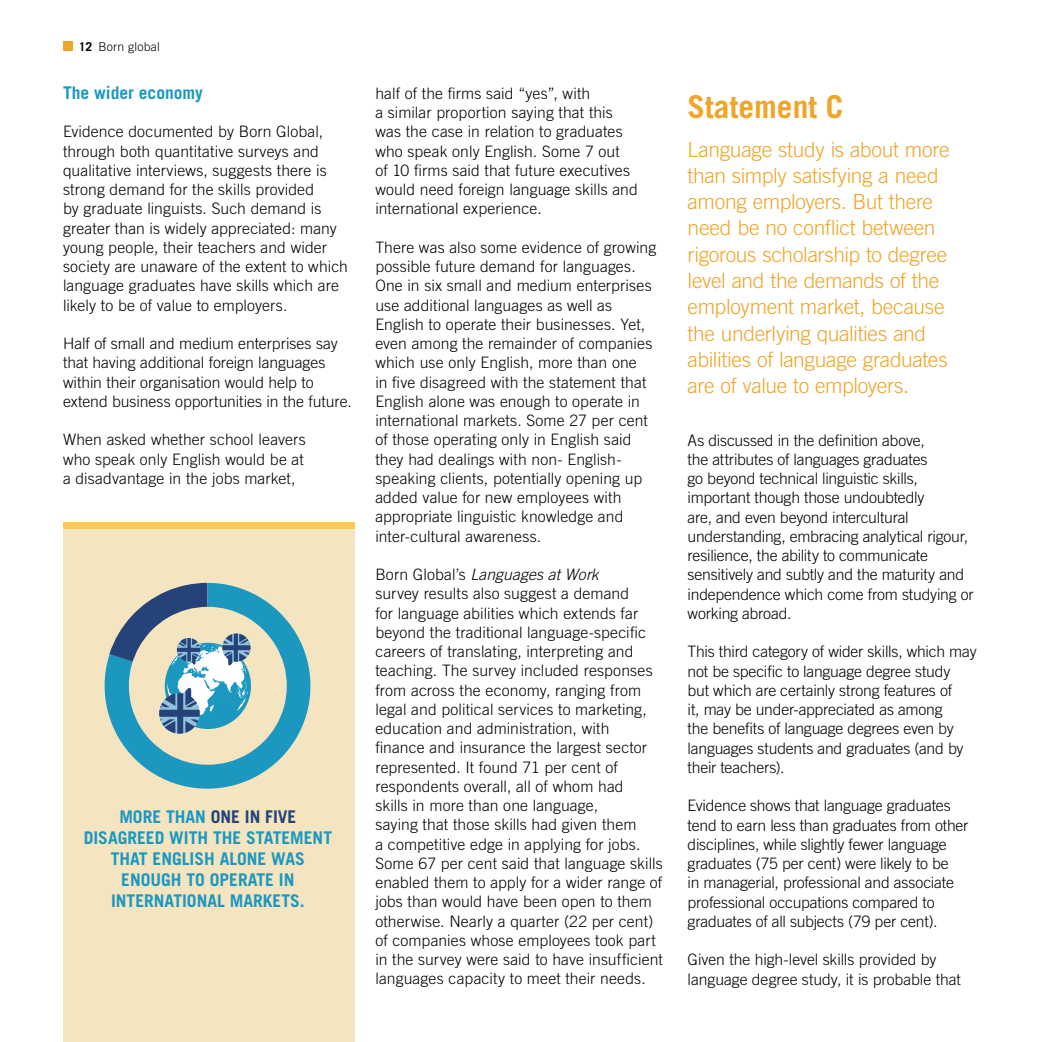
<style>
.page{position:relative;width:1042px;height:1042px;background:#fff}
.page>*{position:absolute;margin:0;border:0;box-sizing:border-box;transform-origin:0 0}
.t1{font:700 31.5px "Trade Gothic LT Std";color:#eea529}
.t2{font:300 21px/26.2px "Trade Gothic LT Std";letter-spacing:-.015em;color:#eea529}
.t3{font:700 17.5px/21px "Trade Gothic LT Std";color:#1c98c0;text-align:center}
.t4{font:300 15.75px/19.2px "Trade Gothic LT Std";letter-spacing:.005em;color:#000}
.t5{font:300 15.75px/19.2px "Trade Gothic LT Std";letter-spacing:-.015em;color:#000}
.t6{font:300 12.25px "Trade Gothic LT Std";letter-spacing:.02em;color:#000}
.s1{font-weight:700}
.s2{color:#254378}
.s3{font-style:italic}
</style>
<div class="page">
<div style="left:63px;top:41px;width:10px;height:10px;background:#eea529"></div>
<div style="left:63px;top:522px;width:291px;height:520px;background:#f4e5c0"></div>
<div style="left:63px;top:522px;width:291px;height:7px;background:#f8ca4d"></div>
<svg style="left:159px;top:633px;width:92px;height:101px"></svg>
<p class="t6" style="left:79px;top:39px;width:82px"><span class="s1">12</span> Born global</p>
<p class="t3" style="left:63px;top:82px;width:141px">The wider economy</p>
<p class="t4" style="left:63px;top:122px;width:286px">Evidence documented by Born Global, through both quantitative surveys and qualitative interviews, suggests there is strong demand for the skills provided<br>by graduate linguists. Such demand is greater than is widely appreciated: many young people, their teachers and wider society are unaware of the extent to which language graduates have skills which are likely to be of value to employers.</p>
<p class="t4" style="left:63px;top:334px;width:290px">Half of small and medium enterprises say that having additional foreign languages within their organisation would help to extend business opportunities in the future.</p>
<p class="t4" style="left:63px;top:430px;width:244px">When asked whether school leavers who speak only English would be at a disadvantage in the jobs market,</p>
<p class="t3" style="left:84px;top:806px;width:250px">MORE THAN <span class="s2">ONE IN FIVE<br></span>DISAGREED WITH THE STATEMENT<br>THAT ENGLISH ALONE WAS<br>ENOUGH TO OPERATE IN<br>INTERNATIONAL MARKETS.</p>
<p class="t4" style="left:375px;top:83px;width:264px">half of the firms said “yes”, with<br>a similar proportion saying that this was the case in relation to graduates who speak only English. Some 7 out<br>of 10 firms said that future executives would need foreign language skills and international experience.</p>
<p class="t4" style="left:375px;top:237px;width:282px">There was also some evidence of growing possible future demand for languages.<br>One in six small and medium enterprises use additional languages as well as English to operate their businesses. Yet, even among the remainder of companies which use only English, more than one<br>in five disagreed with the statement that English alone was enough to operate in international markets. Some 27 per cent of those operating only in English said they had dealings with non- English&shy;speaking clients, potentially opening up added value for new employees with appropriate linguistic knowledge and inter-cultural awareness.</p>
<p class="t4" style="left:375px;top:565px;width:289px">Born Global’s <span class="s3">Languages at Work<br></span>survey results also suggest a demand<br>for language abilities which extends far beyond the traditional language-specific careers of translating, interpreting and teaching. The survey included responses from across the economy, ranging from legal and political services to marketing, education and administration, with<br>finance and insurance the largest sector represented. It found 71 per cent of respondents overall, all of whom had<br>skills in more than one language,<br>saying that those skills had given them<br>a competitive edge in applying for jobs.<br>Some 67 per cent said that language skills enabled them to apply for a wider range of jobs than would have been open to them otherwise. Nearly a quarter (22 per cent) of companies whose employees took part in the survey were said to have insufficient languages capacity to meet their needs.</p>
<h1 class="t1" style="left:687px;top:88px;width:157px">Statement C</h1>
<p class="t2" style="left:687px;top:136px;width:263px">Language study is about more than simply satisfying a need among employers. But there need be no conflict between rigorous scholarship to degree level and the demands of the employment market, because the underlying qualities and abilities of language graduates are of value to employers.</p>
<p class="t5" style="left:687px;top:430px;width:288px">As discussed in the definition above,<br>the attributes of languages graduates<br>go beyond technical linguistic skills, important though those undoubtedly<br>are, and even beyond intercultural understanding, embracing analytical rigour, resilience, the ability to communicate sensitively and subtly and the maturity and independence which come from studying or working abroad.</p>
<p class="t5" style="left:687px;top:642px;width:291px">This third category of wider skills, which may not be specific to language degree study<br>but which are certainly strong features of<br>it, may be under-appreciated as among<br>the benefits of language degrees even by languages students and graduates (and by their teachers).</p>
<p class="t4" style="left:687px;top:796px;width:282px">Evidence shows that language graduates tend to earn less than graduates from other disciplines, while slightly fewer language graduates (75 per cent) were likely to be<br>in managerial, professional and associate professional occupations compared to graduates of all subjects (79 per cent).</p>
<p class="t4" style="left:687px;top:950px;width:275px">Given the high-level skills provided by language degree study, it is probable that</p>
</div>
